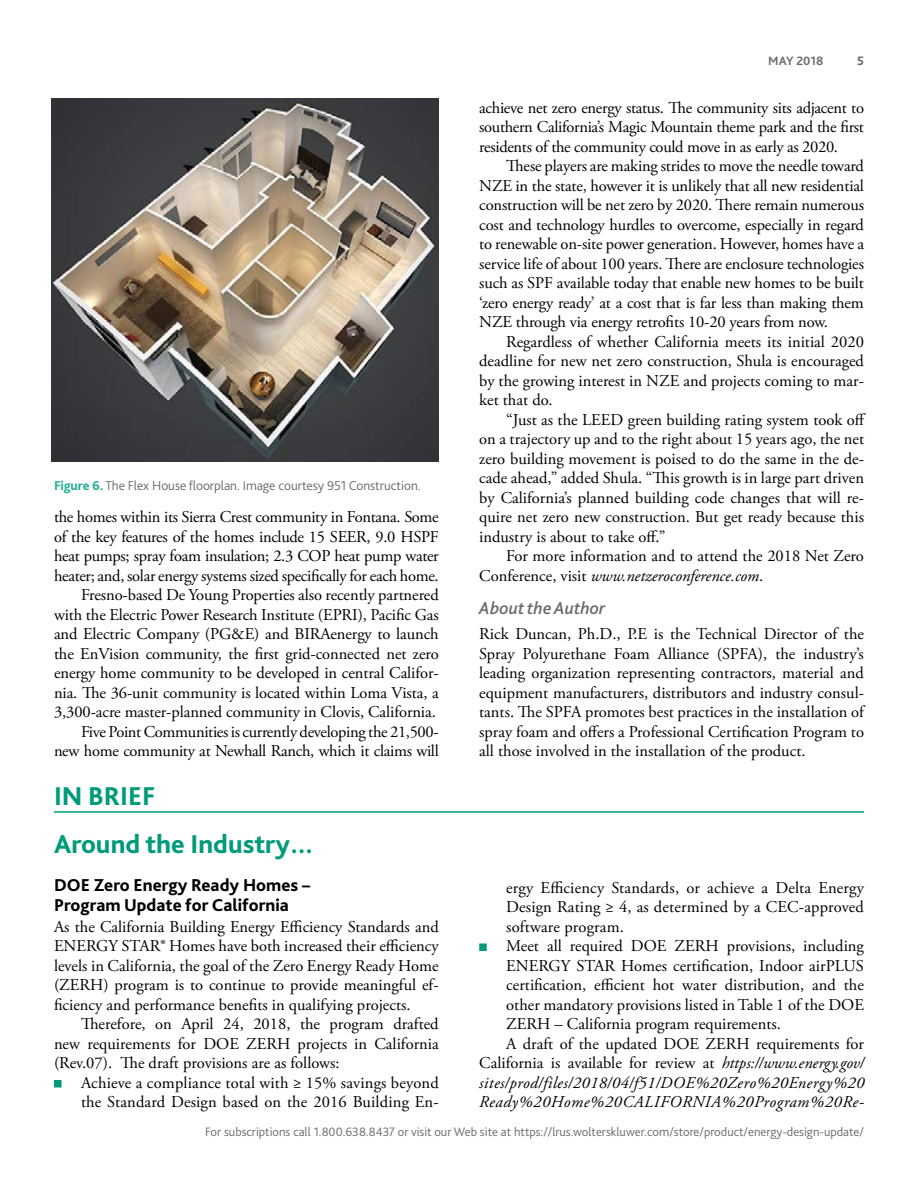
<style>
.page{position:relative;width:918px;height:1188px;background:#fff}
.page>*{position:absolute;margin:0;border:0;box-sizing:border-box;transform-origin:0 0}
.H1_A{font:800 27px "Bliss 2";color:#009b7a}
.Dept_Header{font:800 27px "Bliss 2";color:#009b7a}
.H3_A{font:800 18px/19.5px "Bliss 2";color:#000}
.H4_A{font:italic 500 18px "Bliss 2";color:#696a6d}
.Body_A{font:16.5px/19.5px "Adobe Garamond Pro";letter-spacing:-.01em;color:#000;text-align:justify}
.Body_A_F{font:16.5px/19.5px "Adobe Garamond Pro";color:#000;text-align:justify}
.Bullet_A_i{font:16.5px/19.5px "Adobe Garamond Pro";letter-spacing:.01em;color:#000;text-align:justify}
.Body_A-2{font:italic 16.5px/19.5px "Adobe Garamond Pro";letter-spacing:.035em;color:#000;text-align:justify}
.Table_photo_caption{font:300 13.5px "Bliss 2";letter-spacing:-.005em;color:#696a6d}
.t1{font:300 12.75px "Bliss 2";color:#696a6d}
.t2{font:700 12.75px "Bliss 2";color:#696a6d}
.t3{font:800 12.75px "Bliss 2";color:#696a6d}
.s1{font-weight:800;color:#27af97}
.s2{font-style:italic}
.s3{font-style:normal}
</style>
<div class="page">
<hr style="left:54px;top:811px;width:810px;height:2px;background:#009b7a">
<div style="left:54px;top:1080px;width:8px;height:8px;background:#009b7a"></div>
<div style="left:479px;top:944px;width:8px;height:7px;background:#009b7a"></div>
<img style="left:52px;top:99px;width:387px;height:363px">
<p class="Table_photo_caption" style="left:54px;top:477px;width:368px"><span class="s1">Figure 6.</span> The Flex House floorplan. Image courtesy 951 Construction.</p>
<p class="Body_A" style="left:54px;top:508px;width:386px">the homes within its Sierra Crest community in Fontana. Some of the key features of the homes include 15 SEER, 9.0 HSPF heat pumps; spray foam insulation; 2.3 COP heat pump water heater; and, solar energy systems sized specifically for each home.</p>
<p class="Body_A" style="left:54px;top:586px;width:386px;text-indent:27px">Fresno-based De Young Properties also recently partnered with the Electric Power Research Institute (EPRI), Pacific Gas and Electric Company (PG&amp;E) and BIRAenergy to launch the EnVision community, the first grid-connected net zero energy home community to be developed in central Califor&shy;nia. The 36-unit community is located within Loma Vista, a 3,300-acre master-planned community in Clovis, California.</p>
<p class="Body_A" style="left:54px;top:722px;width:386px;text-align:right">Five Point Communities is currently developing the 21,500- new home community at Newhall Ranch, which it claims will</p>
<p class="Dept_Header" style="left:54px;top:779px;width:103px">IN BRIEF</p>
<p class="H1_A" style="left:54px;top:827px;width:261px">Around the Industry…</p>
<p class="H3_A" style="left:54px;top:875px;width:258px">DOE Zero Energy Ready Homes –<br>Program Update for California</p>
<p class="Body_A_F" style="left:54px;top:917px;width:386px">As the California Building Energy Efficiency Standards and ENERGY STAR® Homes have both increased their efficiency levels in California, the goal of the Zero Energy Ready Home (ZERH) program is to continue to provide meaningful ef&shy;ficiency and performance benefits in qualifying projects.</p>
<p class="Body_A" style="left:54px;top:1015px;width:386px;text-indent:27px">Therefore, on April 24, 2018, the program drafted new requirements for DOE ZERH projects in California (Rev.07). The draft provisions are as follows:</p>
<p class="Bullet_A_i" style="left:81px;top:1073px;width:359px">Achieve a compliance total with ≥ 15% savings beyond the Standard Design based on the 2016 Building En-</p>
<p class="t2" style="left:768px;top:53px;width:57px">MAY 2018</p>
<p class="t3" style="left:857px;top:53px;width:8px">5</p>
<p class="Body_A" style="left:479px;top:98px;width:386px">achieve net zero energy status. The community sits adjacent to southern California’s Magic Mountain theme park and the first residents of the community could move in as early as 2020.</p>
<p class="Body_A" style="left:479px;top:157px;width:386px;text-indent:27px">These players are making strides to move the needle toward NZE in the state, however it is unlikely that all new residential construction will be net zero by 2020. There remain numerous cost and technology hurdles to overcome, especially in regard to renewable on-site power generation. However, homes have a service life of about 100 years. There are enclosure technologies such as SPF available today that enable new homes to be built ‘zero energy ready’ at a cost that is far less than making them NZE through via energy retrofits 10-20 years from now.</p>
<p class="Body_A" style="left:479px;top:332px;width:386px;text-indent:27px">Regardless of whether California meets its initial 2020 deadline for new net zero construction, Shula is encouraged by the growing interest in NZE and projects coming to mar&shy;ket that do.</p>
<p class="Body_A" style="left:479px;top:410px;width:388px;text-indent:27px">“Just as the LEED green building rating system took off on a trajectory up and to the right about 15 years ago, the net zero building movement is poised to do the same in the de&shy;cade ahead,” added Shula. “This growth is in large part driven by California’s planned building code changes that will re&shy;quire net zero new construction. But get ready because this industry is about to take off.”</p>
<p class="Body_A" style="left:479px;top:547px;width:386px;text-indent:27px">For more information and to attend the 2018 Net Zero<br>Conference, visit <span class="s2">www.netzeroconference.com</span>.</p>
<p class="H4_A" style="left:479px;top:596px;width:128px">About the Author</p>
<p class="Body_A_F" style="left:479px;top:625px;width:386px">Rick Duncan, Ph.D., P.E is the Technical Director of the Spray Polyurethane Foam Alliance (SPFA), the industry’s leading organization representing contractors, material and equipment manufacturers, distributors and industry consul&shy;tants. The SPFA promotes best practices in the installation of spray foam and offers a Professional Certification Program to all those involved in the installation of the product.</p>
<p class="Bullet_A_i" style="left:506px;top:878px;width:359px">ergy Efficiency Standards, or achieve a Delta Energy Design Rating ≥ 4, as determined by a CEC-approved software program.</p>
<p class="Bullet_A_i" style="left:506px;top:937px;width:359px">Meet all required DOE ZERH provisions, including ENERGY STAR Homes certification, Indoor airPLUS certification, efficient hot water distribution, and the other mandatory provisions listed in Table 1 of the DOE ZERH – California program requirements.</p>
<p class="Body_A-2" style="left:479px;top:1034px;width:387px;text-indent:27px"><span class="s3">A draft of the updated DOE ZERH requirements for California is available for review at</span> https://www.energy.gov/ sites/prod/files/2018/04/f51/DOE%20Zero%20Energy%20<br>Ready%20Home%20CALIFORNIA%20Program%20Re-</p>
<p class="t1" style="left:205px;top:1124px;width:660px">For subscriptions call 1.800.638.8437 or visit our Web site at https://lrus.wolterskluwer.com/store/product/energy-design-update/</p>
</div>
